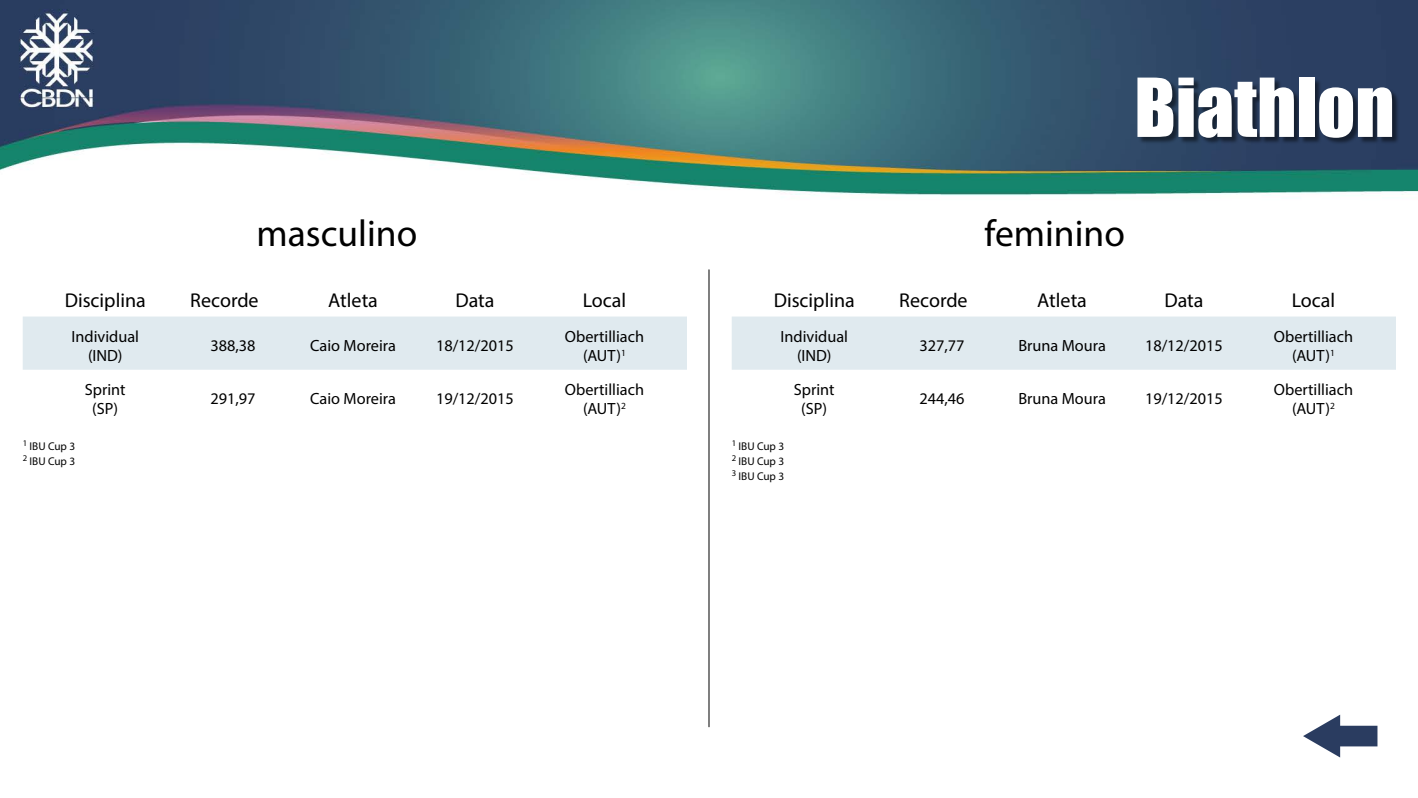
<style>
.page{position:relative;width:1418px;height:798px;background:#fff}
.page>*{position:absolute;margin:0;border:0;box-sizing:border-box;transform-origin:0 0}
.t1{font:75px "Impact";color:#fff}
.t2{font:37.5px "Myriad Pro";color:#000}
.t3{font:20px "Myriad Pro";color:#000}
.t4{font:16.25px/19.5px "Myriad Pro";color:#000;text-align:center}
.t5{font:11.25px/15px "Myriad Pro";color:#000}
</style>
<div class="page">
<img style="left:0;top:0;width:1417px;height:523px">
<svg style="left:1303px;top:714px;width:74px;height:43px"></svg>
<div style="left:1138px;top:78px;width:261px;height:67px;background:#000;opacity:.5"></div>
<hr style="left:708px;top:270px;width:1px;height:456px;background:#000">
<div style="left:23px;top:316px;width:664px;height:53px;background:#e0eaef"></div>
<div style="left:731px;top:316px;width:664px;height:53px;background:#e0eaef"></div>
<h1 class="t1" style="left:1134px;top:49px;width:262px">Biathlon</h1>
<h2 class="t2" style="left:256px;top:211px;width:162px">masculino</h2>
<h2 class="t2" style="left:984px;top:211px;width:142px">feminino</h2>
<p class="t3" style="left:65px;top:288px;width:83px">Disciplina</p>
<p class="t3" style="left:190px;top:288px;width:70px">Recorde</p>
<p class="t3" style="left:328px;top:288px;width:51px">Atleta</p>
<p class="t3" style="left:455px;top:288px;width:41px">Data</p>
<p class="t3" style="left:582px;top:288px;width:45px">Local</p>
<p class="t4" style="left:72px;top:326px;width:69px">Individual (IND)</p>
<p class="t4" style="left:210px;top:335px;width:47px">388,38</p>
<p class="t4" style="left:310px;top:335px;width:87px">Caio Moreira</p>
<p class="t4" style="left:436px;top:335px;width:79px">18/12/2015</p>
<p class="t4" style="left:565px;top:326px;width:81px">Obertilliach (AUT)<sup>1</sup></p>
<p class="t4" style="left:85px;top:379px;width:42px">Sprint (SP)</p>
<p class="t4" style="left:210px;top:389px;width:47px">291,97</p>
<p class="t4" style="left:310px;top:389px;width:87px">Caio Moreira</p>
<p class="t4" style="left:436px;top:389px;width:79px">19/12/2015</p>
<p class="t4" style="left:565px;top:379px;width:81px">Obertilliach (AUT)<sup>2</sup></p>
<p class="t5" style="left:23px;top:439px;width:54px"><sup>1</sup> IBU Cup 3<br><sup>2</sup> IBU Cup 3</p>
<p class="t3" style="left:773px;top:288px;width:83px">Disciplina</p>
<p class="t3" style="left:899px;top:288px;width:70px">Recorde</p>
<p class="t3" style="left:1037px;top:288px;width:51px">Atleta</p>
<p class="t3" style="left:1164px;top:288px;width:41px">Data</p>
<p class="t3" style="left:1291px;top:288px;width:45px">Local</p>
<p class="t4" style="left:780px;top:326px;width:69px">Individual (IND)</p>
<p class="t4" style="left:919px;top:335px;width:47px">327,77</p>
<p class="t4" style="left:1018px;top:335px;width:89px">Bruna Moura</p>
<p class="t4" style="left:1144px;top:335px;width:79px">18/12/2015</p>
<p class="t4" style="left:1273px;top:326px;width:81px">Obertilliach (AUT)<sup>1</sup></p>
<p class="t4" style="left:794px;top:379px;width:42px">Sprint (SP)</p>
<p class="t4" style="left:919px;top:389px;width:47px">244,46</p>
<p class="t4" style="left:1018px;top:389px;width:89px">Bruna Moura</p>
<p class="t4" style="left:1144px;top:389px;width:79px">19/12/2015</p>
<p class="t4" style="left:1273px;top:379px;width:81px">Obertilliach (AUT)<sup>2</sup></p>
<p class="t5" style="left:731px;top:439px;width:54px;text-align:justify"><sup>1</sup> IBU Cup 3<br><sup>2</sup> IBU Cup 3<br><sup>3</sup> IBU Cup 3</p>
</div>
